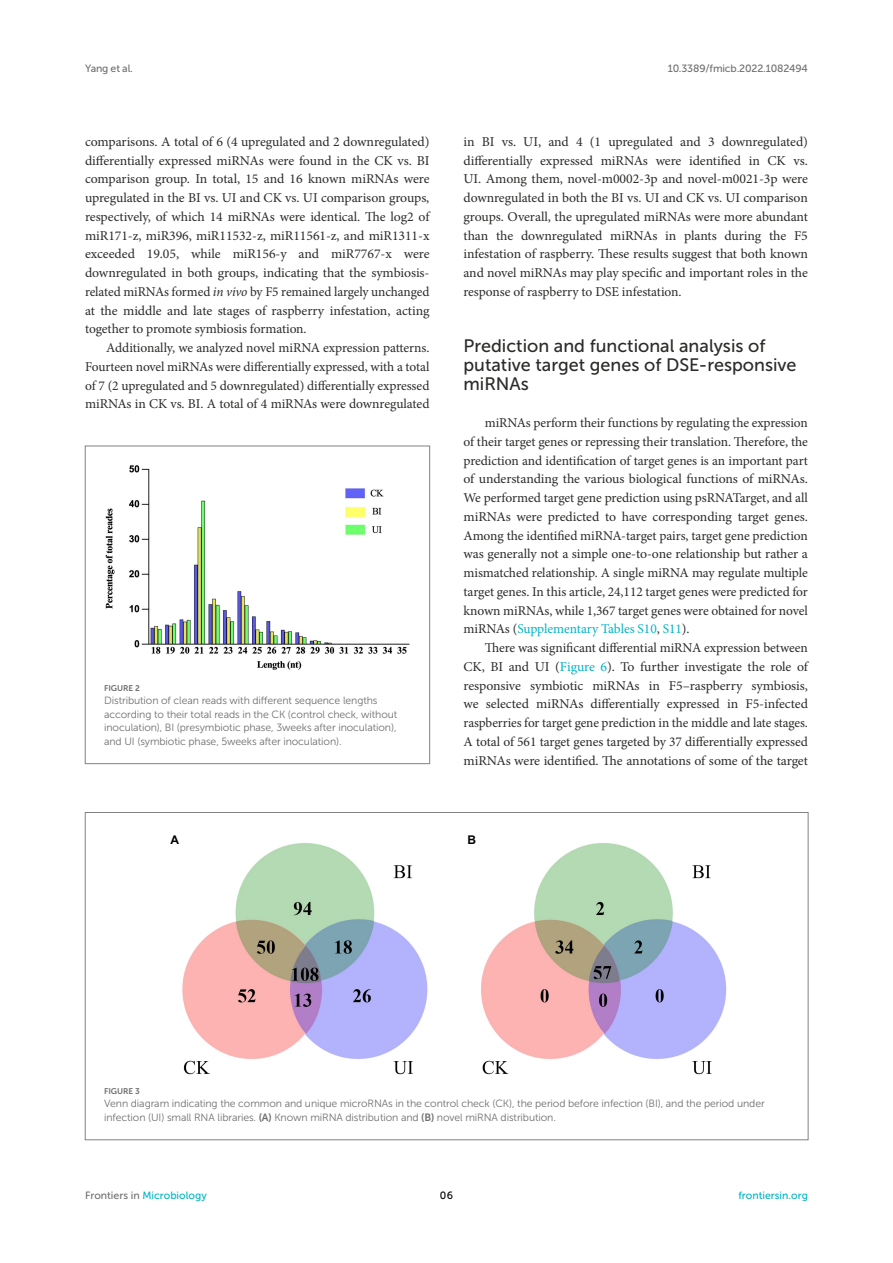
<style>
.page{position:relative;width:893px;height:1263px;background:#fff}
.page>*{position:absolute;margin:0;border:0;box-sizing:border-box;transform-origin:0 0}
.HEAD_2{font:18px/18.8px "Museo Sans 500";color:#2b2b2a}
.TEXT{font:13.5px/18.8px "Minion Pro";letter-spacing:-.005em;color:#2b2b2a;text-align:justify}
.TEXT_FLUSH{font:13.5px/18.8px "Minion Pro";letter-spacing:-.01em;color:#2b2b2a;text-align:justify}
.t1{font:700 12px "Arial";color:#000}
.FIG_LEG{font:10.5px/13.5px "Museo Sans 300";letter-spacing:-.01em;color:#706f70}
.t2{font:10.5px "Museo Sans 500";color:#00b4c4}
.t3{font:10.5px "Museo Sans 500";letter-spacing:-.015em;color:#706f70}
.t4{font:10.5px "Museo Sans 500";color:#000}
.FIG_HD{font:8.25px "Museo Sans 700";letter-spacing:-.01em;color:#706f70}
.s1{font-style:italic}
.s2{color:#00b4c4}
.s3{font-family:"Museo Sans 700"}
.s4{color:#706f70}
</style>
<div class="page">
<img style="left:105px;top:465px;width:305px;height:205px">
<div style="left:85px;top:446px;width:345px;height:318px;border:1px solid #808285"></div>
<img style="left:182px;top:843px;width:545px;height:232px">
<p class="t3" style="left:85px;top:63px;width:49px">Yang et al.</p>
<p class="t3" style="left:668px;top:63px;width:142px">10.3389/fmicb.2022.1082494</p>
<p class="TEXT" style="left:85px;top:132px;width:346px">comparisons. A total of 6 (4 upregulated and 2 downregulated) differentially expressed miRNAs were found in the CK vs. BI comparison group. In total, 15 and 16 known miRNAs were upregulated in the BI vs. UI and CK vs. UI comparison groups, respectively, of which 14 miRNAs were identical. The log2 of miR171-z, miR396, miR11532-z, miR11561-z, and miR1311-x exceeded 19.05, while miR156-y and miR7767-x were downregulated in both groups, indicating that the symbiosis&shy;related miRNAs formed <span class="s1">in vivo</span> by F5 remained largely unchanged at the middle and late stages of raspberry infestation, acting together to promote symbiosis formation.</p>
<p class="TEXT" style="left:85px;top:338px;width:346px;text-indent:21px">Additionally, we analyzed novel miRNA expression patterns.<br>Fourteen novel miRNAs were differentially expressed, with a total of 7 (2 upregulated and 5 downregulated) differentially expressed miRNAs in CK vs. BI. A total of 4 miRNAs were downregulated</p>
<p class="FIG_HD" style="left:104px;top:683px;width:37px">FIGURE 2</p>
<p class="FIG_LEG" style="left:104px;top:694px;width:295px">Distribution of clean reads with different sequence lengths according to their total reads in the CK (control check, without inoculation), BI (presymbiotic phase, 3 weeks after inoculation), and UI (symbiotic phase, 5 weeks after inoculation).</p>
<p class="TEXT" style="left:463px;top:132px;width:346px">in BI vs. UI, and 4 (1 upregulated and 3 downregulated) differentially expressed miRNAs were identified in CK vs.<br>UI. Among them, novel-m0002-3p and novel-m0021-3p were downregulated in both the BI vs. UI and CK vs. UI comparison groups. Overall, the upregulated miRNAs were more abundant than the downregulated miRNAs in plants during the F5 infestation of raspberry. These results suggest that both known and novel miRNAs may play specific and important roles in the response of raspberry to DSE infestation.</p>
<p class="HEAD_2" style="left:463px;top:336px;width:335px">Prediction and functional analysis of putative target genes of DSE-responsive miRNAs</p>
<p class="TEXT_FLUSH" style="left:463px;top:413px;width:346px;text-indent:21px">miRNAs perform their functions by regulating the expression of their target genes or repressing their translation. Therefore, the prediction and identification of target genes is an important part of understanding the various biological functions of miRNAs.<br>We performed target gene prediction using psRNATarget, and all miRNAs were predicted to have corresponding target genes.<br>Among the identified miRNA-target pairs, target gene prediction was generally not a simple one-to-one relationship but rather a mismatched relationship. A single miRNA may regulate multiple target genes. In this article, 24,112 target genes were predicted for known miRNAs, while 1,367 target genes were obtained for novel miRNAs (<span class="s2">Supplementary Tables S10</span>, <span class="s2">S11</span>).</p>
<p class="TEXT" style="left:463px;top:638px;width:346px;text-indent:21px">There was significant differential miRNA expression between CK, BI and UI (<span class="s2">Figure 6</span>). To further investigate the role of responsive symbiotic miRNAs in F5–raspberry symbiosis, we selected miRNAs differentially expressed in F5-infected raspberries for target gene prediction in the middle and late stages.<br>A total of 561 target genes targeted by 37 differentially expressed miRNAs were identified. The annotations of some of the target</p>
<p class="t1" style="left:170px;top:832px;width:10px">A</p>
<p class="t1" style="left:467px;top:832px;width:10px">B</p>
<p class="FIG_HD" style="left:104px;top:1086px;width:37px">FIGURE 3</p>
<p class="FIG_LEG" style="left:104px;top:1097px;width:662px">Venn diagram indicating the common and unique microRNAs in the control check (CK), the period before infection (BI), and the period under infection (UI) small RNA libraries. <span class="s3">(A)</span> Known miRNA distribution and <span class="s3">(B)</span> novel miRNA distribution.</p>
<p class="t2" style="left:85px;top:1190px;width:123px"><span class="s4">Frontiers in</span> Microbiology</p>
<p class="t4" style="left:440px;top:1190px;width:15px">06</p>
<p class="t2" style="left:738px;top:1190px;width:71px">frontiersin.org</p>
</div>
